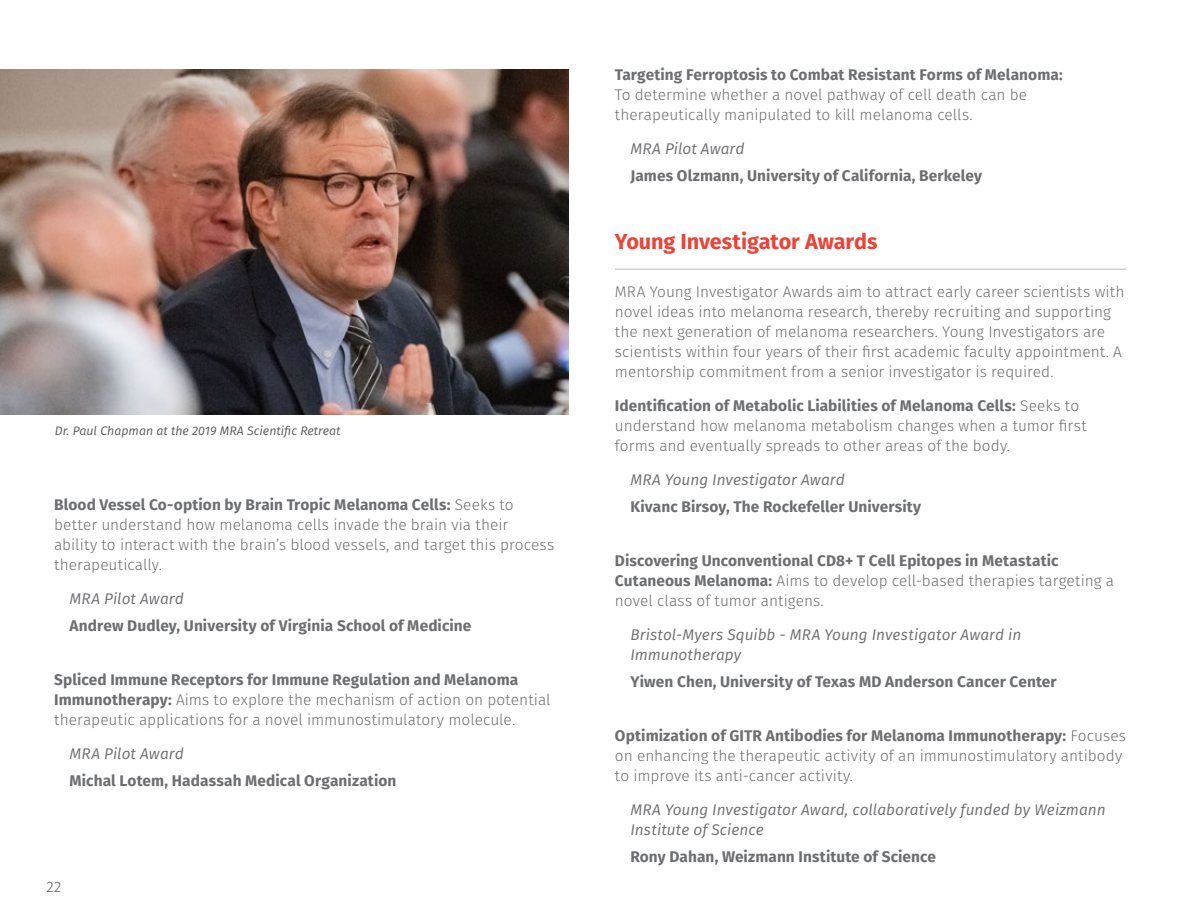
<style>
.page{position:relative;width:1188px;height:918px;background:#fff}
.page>*{position:absolute;margin:0;border:0;box-sizing:border-box;transform-origin:0 0}
.t1{font:700 21.6px "Fira Sans";letter-spacing:-.005em;color:#ef4135}
.t2{font:300 15.45px/20.1px "Fira Sans";color:#6d6e71}
.t3{font:700 15.45px/20.1px "Fira Sans";letter-spacing:.005em;color:#6d6e71}
.t4{font:italic 15.45px/20.1px "Fira Sans";letter-spacing:.005em;color:#6d6e71}
.t5{font:300 15px "Fira Sans";color:#58595b}
.t6{font:italic 12.3px "Fira Sans";color:#58595b}
.s1{font-weight:700}
.s2{font-weight:300}
</style>
<div class="page">
<img style="left:0;top:69px;width:568px;height:346px">
<hr style="left:615px;top:269px;width:511px;height:1px;background:#b8babc">
<p class="t6" style="left:55px;top:422px;width:287px">Dr. Paul Chapman at the 2019 MRA Scientific Retreat</p>
<p class="t2" style="left:54px;top:496px;width:501px"><span class="s1">Blood Vessel Co-option by Brain Tropic Melanoma Cells:</span> Seeks to better understand how melanoma cells invade the brain via their ability to interact with the brain’s blood vessels, and target this process therapeutically.</p>
<p class="t4" style="left:70px;top:590px;width:116px">MRA Pilot Award</p>
<p class="t3" style="left:70px;top:617px;width:403px">Andrew Dudley, University of Virginia School of Medicine</p>
<p class="t2" style="left:54px;top:671px;width:498px"><span class="s1">Spliced Immune Receptors for Immune Regulation and Melanoma<br>Immunotherapy:</span> Aims to explore the mechanism of action on potential therapeutic applications for a novel immunostimulatory molecule.</p>
<p class="t4" style="left:70px;top:745px;width:116px">MRA Pilot Award</p>
<p class="t3" style="left:70px;top:772px;width:328px">Michal Lotem, Hadassah Medical Organization</p>
<p class="t5" style="left:47px;top:876px;width:16px">22</p>
<p class="t3" style="left:615px;top:65px;width:449px">Targeting Ferroptosis to Combat Resistant Forms of Melanoma:</p>
<p class="t2" style="left:615px;top:85px;width:414px">To determine whether a novel pathway of cell death can be therapeutically manipulated to kill melanoma cells.</p>
<p class="t4" style="left:630px;top:139px;width:116px">MRA Pilot Award</p>
<p class="t3" style="left:630px;top:166px;width:353px">James Olzmann, University of California, Berkeley</p>
<h1 class="t1" style="left:615px;top:227px;width:264px">Young Investigator Awards</h1>
<p class="t2" style="left:615px;top:283px;width:511px">MRA Young Investigator Awards aim to attract early career scientists with novel ideas into melanoma research, thereby recruiting and supporting the next generation of melanoma researchers. Young Investigators are scientists within four years of their first academic faculty appointment. A mentorship commitment from a senior investigator is required.</p>
<p class="t2" style="left:615px;top:397px;width:473px"><span class="s1">Identification of Metabolic Liabilities of Melanoma Cells:</span> Seeks to understand how melanoma metabolism changes when a tumor first forms and eventually spreads to other areas of the body.</p>
<p class="t4" style="left:630px;top:471px;width:216px">MRA Young Investigator Award</p>
<p class="t3" style="left:630px;top:498px;width:292px">Kivanc Birsoy, The Rockefeller University</p>
<p class="t3" style="left:615px;top:552px;width:501px">Discovering Unconventional CD8+ T Cell Epitopes in Metastatic<br>Cutaneous Melanoma: <span class="s2">Aims to develop cell-based therapies targeting a novel class of tumor antigens.</span></p>
<p class="t4" style="left:630px;top:626px;width:393px">Bristol-Myers Squibb - MRA Young Investigator Award in<br>Immunotherapy</p>
<p class="t3" style="left:630px;top:673px;width:428px">Yiwen Chen, University of Texas MD Anderson Cancer Center</p>
<p class="t2" style="left:615px;top:727px;width:513px"><span class="s1">Optimization of GITR Antibodies for Melanoma Immunotherapy:</span> Focuses on enhancing the therapeutic activity of an immunostimulatory antibody to improve its anti-cancer activity.</p>
<p class="t4" style="left:630px;top:801px;width:477px">MRA Young Investigator Award, collaboratively funded by Weizmann<br>Institute of Science</p>
<p class="t3" style="left:630px;top:848px;width:307px">Rony Dahan, Weizmann Institute of Science</p>
</div>
